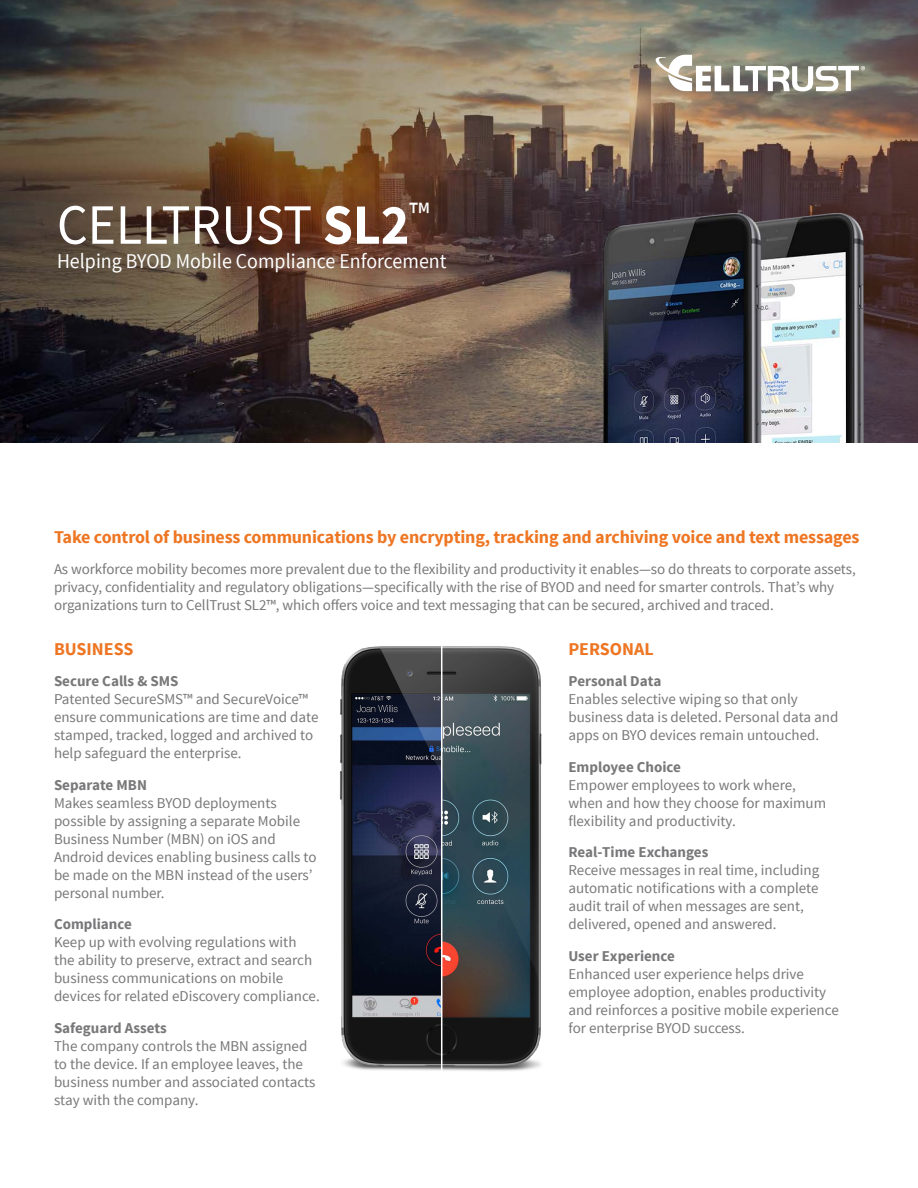
<style>
.page{position:relative;width:918px;height:1188px;background:#fff}
.page>*{position:absolute;margin:0;border:0;box-sizing:border-box;transform-origin:0 0}
.t1{font:57px "Source Sans Pro";color:#fff;scale:.95 1}
.t2{font:21px "Source Sans Pro";color:#fff;scale:.95 1}
.t3{font:700 18px "Source Sans Pro";letter-spacing:-.01em;color:#ee7623}
.t4{font:15px/18px "Source Sans Pro";color:#78787a}
.t5{font:700 15px "Source Sans Pro";color:#78787a}
.s1{font-weight:700}
</style>
<div class="page">
<img style="left:0;top:0;width:476px;height:443px">
<svg style="left:476px;top:0;width:442px;height:443px;background:#706056"></svg>
<svg style="left:656px;top:55px;width:209px;height:36px"></svg>
<img style="left:603px;top:213px;width:261px;height:230px">
<img style="left:340px;top:646px;width:202px;height:425px">
<hr style="left:441px;top:626px;width:1px;height:457px;background:#fff">
<h1 class="t1" style="left:57px;top:189px;width:394px">CELLTRUST <span class="s1">SL2</span><sup>™</sup></h1>
<h2 class="t2" style="left:57px;top:248px;width:412px">Helping BYOD Mobile Compliance Enforcement</h2>
<p class="t3" style="left:54px;top:525px;width:807px">Take control of business communications by encrypting, tracking and archiving voice and text messages</p>
<p class="t4" style="left:54px;top:561px;width:803px">As workforce mobility becomes more prevalent due to the flexibility and productivity it enables—so do threats to corporate assets, privacy, confidentiality and regulatory obligations—specifically with the rise of BYOD and need for smarter controls. That’s why organizations turn to CellTrust SL2™, which offers voice and text messaging that can be secured, archived and traced.</p>
<p class="t3" style="left:54px;top:637px;width:81px">BUSINESS</p>
<p class="t5" style="left:54px;top:671px;width:126px">Secure Calls &amp; SMS</p>
<p class="t4" style="left:54px;top:690px;width:266px">Patented SecureSMS™ and SecureVoice™ ensure communications are time and date stamped, tracked, logged and archived to help safeguard the enterprise.</p>
<p class="t5" style="left:54px;top:775px;width:94px">Separate MBN</p>
<p class="t4" style="left:54px;top:794px;width:264px">Makes seamless BYOD deployments possible by assigning a separate Mobile Business Number (MBN) on iOS and Android devices enabling business calls to be made on the MBN instead of the users’ personal number.</p>
<p class="t5" style="left:54px;top:914px;width:79px">Compliance</p>
<p class="t4" style="left:54px;top:933px;width:267px">Keep up with evolving regulations with the ability to preserve, extract and search business communications on mobile devices for related eDiscovery compliance.</p>
<p class="t5" style="left:54px;top:1018px;width:114px">Safeguard Assets</p>
<p class="t4" style="left:54px;top:1037px;width:263px">The company controls the MBN assigned to the device. If an employee leaves, the business number and associated contacts stay with the company.</p>
<p class="t3" style="left:568px;top:637px;width:87px">PERSONAL</p>
<p class="t5" style="left:568px;top:671px;width:95px">Personal Data</p>
<p class="t4" style="left:568px;top:690px;width:272px">Enables selective wiping so that only business data is deleted. Personal data and apps on BYO devices remain untouched.</p>
<p class="t5" style="left:568px;top:757px;width:114px">Employee Choice</p>
<p class="t4" style="left:568px;top:776px;width:259px">Empower employees to work where, when and how they choose for maximum flexibility and productivity.</p>
<p class="t5" style="left:568px;top:842px;width:141px">Real-Time Exchanges</p>
<p class="t4" style="left:568px;top:861px;width:252px">Receive messages in real time, including automatic notifications with a complete audit trail of when messages are sent, delivered, opened and answered.</p>
<p class="t5" style="left:568px;top:946px;width:108px">User Experience</p>
<p class="t4" style="left:568px;top:965px;width:272px">Enhanced user experience helps drive employee adoption, enables productivity and reinforces a positive mobile experience for enterprise BYOD success.</p>
</div>
